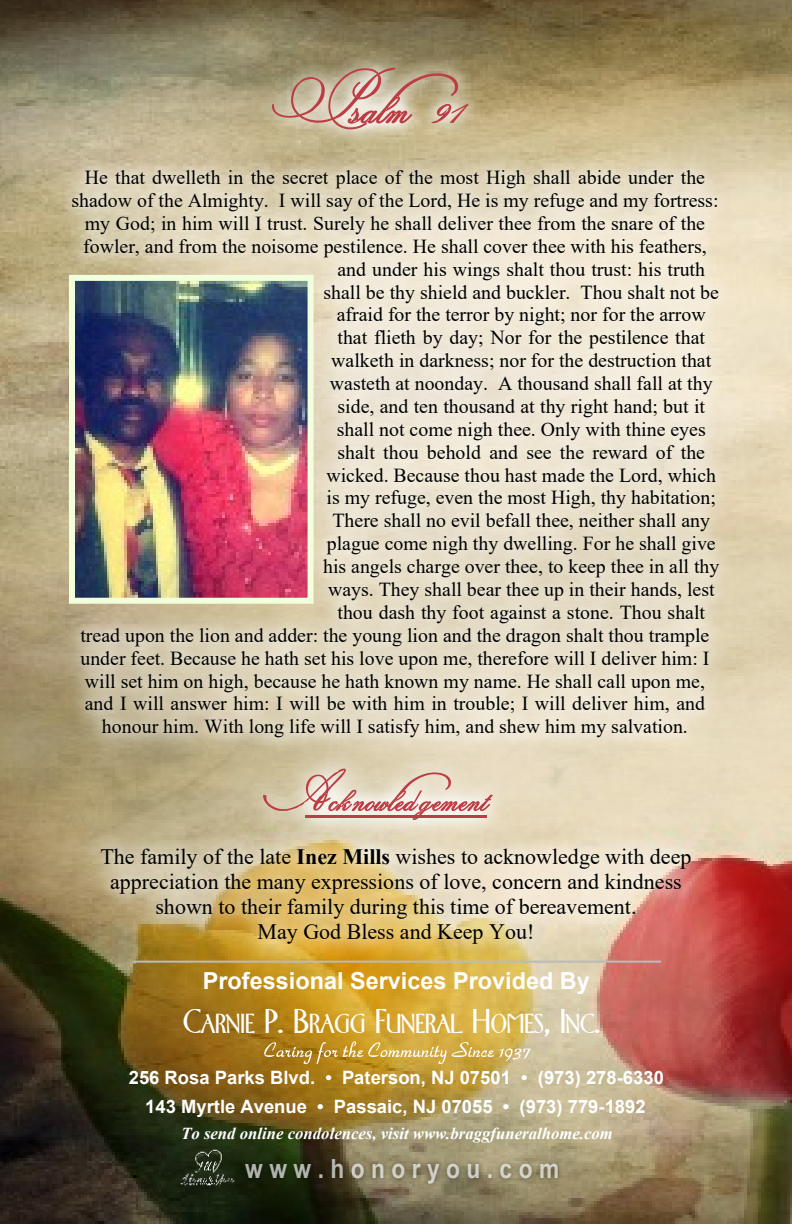
<style>
.page{position:relative;width:792px;height:1224px;background:#fff}
.page>*{position:absolute;margin:0;border:0;box-sizing:border-box;transform-origin:0 0}
.t1{font:26.8px "Firenze SF Bold";color:#fff}
.t2{font:700 26.4px "Arial";letter-spacing:.285em;color:rgb(255 255 255/.68);scale:.86 1}
.t3{font:700 23.4px "Arial";color:#fff}
.t4{font:22px/25.2px "Times New Roman";color:#000;text-align:center}
.t5{font:19.8px "Times New Roman";color:#000}
.t6{font:700 18.4px/28.4px "Arial";color:#fff;text-align:center}
.t7{font:italic 700 16.8px "Times New Roman";color:#fff}
.s1{font-weight:700}
.s2{font-size:33.4px}
</style>
<div class="page">
<img style="left:0;top:0;width:792px;height:458px">
<img style="left:0;top:458px;width:792px;height:766px">
<img style="left:46px;top:0;width:702px;height:762px">
<svg style="left:272px;top:68px;width:197px;height:61px;background:#c5a891"></svg>
<svg style="left:264px;top:1041px;width:267px;height:23px;background:#caa74f"></svg>
<img style="left:246px;top:1145px;width:337px;height:47px">
<img style="left:63px;top:696px;width:666px;height:283px">
<svg style="left:263px;top:769px;width:230px;height:51px;background:#dfc5b5"></svg>
<hr style="left:305px;top:815px;width:182px;height:3px;background:#bc3d44">
<img style="left:172px;top:1138px;width:74px;height:61px">
<img style="left:76px;top:282px;width:231px;height:315px">
<div style="left:69px;top:275px;width:245px;height:329px;border:6px solid #f1ffdc"></div>
<p class="t5" style="left:85px;top:170px;width:622px">He that dwelleth in the secret place of the most High shall abide under the</p>
<p class="t5" style="left:71px;top:193px;width:649px">shadow of the Almighty. I will say of the Lord, He is my refuge and my fortress:</p>
<p class="t5" style="left:85px;top:216px;width:622px">my God; in him will I trust. Surely he shall deliver thee from the snare of the</p>
<p class="t5" style="left:83px;top:239px;width:625px">fowler, and from the noisome pestilence. He shall cover thee with his feathers,</p>
<p class="t5" style="left:338px;top:262px;width:369px">and under his wings shalt thou trust: his truth</p>
<p class="t5" style="left:324px;top:285px;width:397px">shall be thy shield and buckler. Thou shalt not be</p>
<p class="t5" style="left:337px;top:308px;width:371px">afraid for the terror by night; nor for the arrow</p>
<p class="t5" style="left:338px;top:331px;width:369px">that flieth by day; Nor for the pestilence that</p>
<p class="t5" style="left:331px;top:353px;width:382px">walketh in darkness; nor for the destruction that</p>
<p class="t5" style="left:330px;top:376px;width:384px">wasteth at noonday. A thousand shall fall at thy</p>
<p class="t5" style="left:338px;top:399px;width:369px">side, and ten thousand at thy right hand; but it</p>
<p class="t5" style="left:337px;top:422px;width:370px">shall not come nigh thee. Only with thine eyes</p>
<p class="t5" style="left:338px;top:445px;width:369px">shalt thou behold and see the reward of the</p>
<p class="t5" style="left:326px;top:468px;width:391px">wicked. Because thou hast made the Lord, which</p>
<p class="t5" style="left:327px;top:491px;width:391px">is my refuge, even the most High, thy habitation;</p>
<p class="t5" style="left:333px;top:514px;width:379px">There shall no evil befall thee, neither shall any</p>
<p class="t5" style="left:327px;top:537px;width:390px">plague come nigh thy dwelling. For he shall give</p>
<p class="t5" style="left:323px;top:559px;width:398px">his angels charge over thee, to keep thee in all thy</p>
<p class="t5" style="left:328px;top:582px;width:388px">ways. They shall bear thee up in their hands, lest</p>
<p class="t5" style="left:338px;top:605px;width:369px">thou dash thy foot against a stone. Thou shalt</p>
<p class="t5" style="left:80px;top:628px;width:630px">tread upon the lion and adder: the young lion and the dragon shalt thou trample</p>
<p class="t5" style="left:80px;top:651px;width:631px">under feet. Because he hath set his love upon me, therefore will I deliver him: I</p>
<p class="t5" style="left:85px;top:674px;width:622px">will set him on high, because he hath known my name. He shall call upon me,</p>
<p class="t5" style="left:85px;top:697px;width:622px">and I will answer him: I will be with him in trouble; I will deliver him, and</p>
<p class="t5" style="left:102px;top:720px;width:587px">honour him. With long life will I satisfy him, and shew him my salvation.</p>
<p class="t4" style="left:101px;top:846px;width:592px">The family of the late <span class="s1">Inez Mills</span> wishes to acknowledge with deep appreciation the many expressions of love, concern and kindness shown to their family during this time of bereavement.<br>May God Bless and Keep You!</p>
<p class="t3" style="left:203px;top:972px;width:388px">Professional Services Provided By</p>
<h1 class="t1" style="left:183px;top:1013px;width:419px"><span class="s2">C</span>ARNIE <span class="s2">P. B</span>RAGG <span class="s2">F</span>UNERAL <span class="s2">H</span>OMES<span class="s2">, I</span>NC<span class="s2">.</span></h1>
<p class="t6" style="left:129px;top:1065px;width:537px">256 Rosa Parks Blvd. • Paterson, NJ 07501 • (973) 278-6330<br>143 Myrtle Avenue • Passaic, NJ 07055 • (973) 779-1892</p>
<p class="t7" style="left:181px;top:1127px;width:433px">To send online condolences, visit www.braggfuneralhome.com</p>
<h2 class="t2" style="left:245px;top:1159px;width:367px">www.honoryou.com</h2>
</div>
